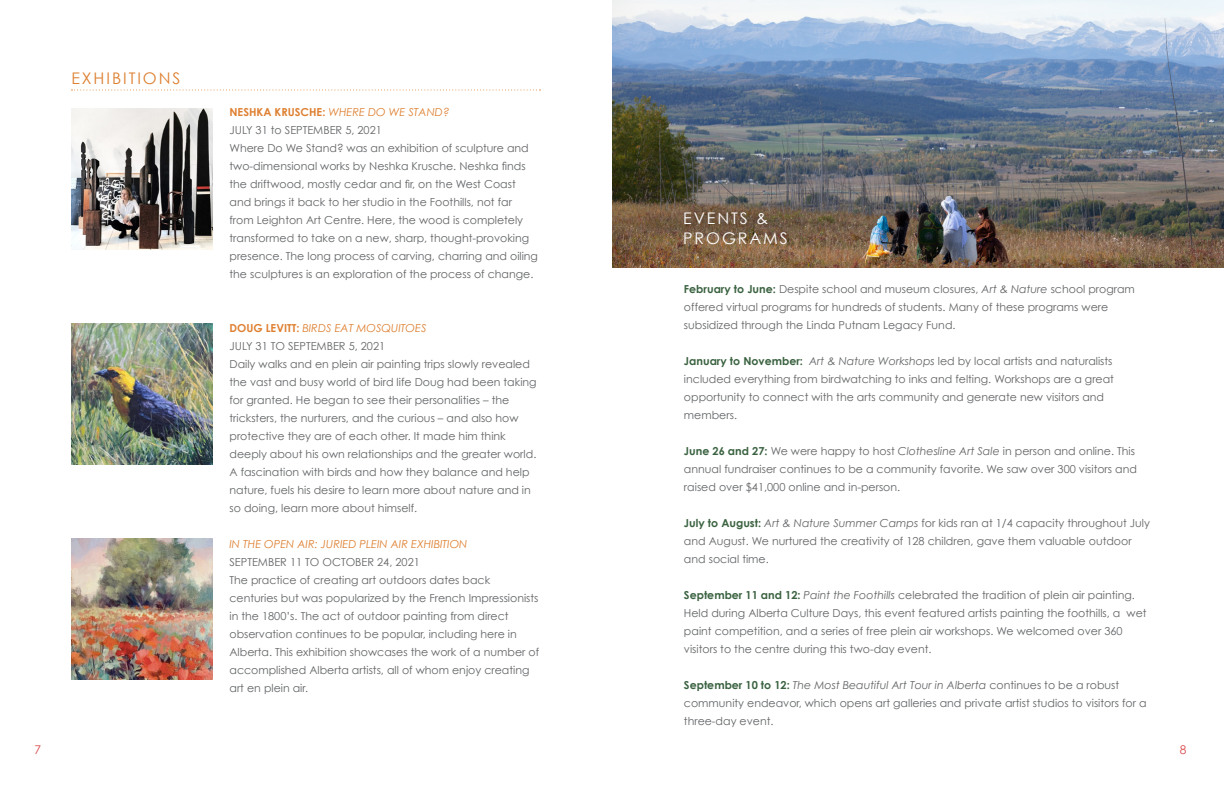
<style>
.page{position:relative;width:1224px;height:792px;background:#fff}
.page>*{position:absolute;margin:0;border:0;box-sizing:border-box;transform-origin:0 0}
.t1{font:16px/20px "Century Gothic";letter-spacing:.12em;color:#fff}
.t2{font:16px "Century Gothic";letter-spacing:.12em;color:#de8031}
.t3{font:12px "Century Gothic";color:#d9484a}
.t4{font:11px/18px "Century Gothic";color:#626466}
.t5{font:italic 11px "Century Gothic";color:#de8031}
.s1{font-weight:700;color:#de8031}
.s2{font-style:italic;color:#de8031}
.s3{font-weight:700;color:#3a6240}
.s4{font-style:italic}
</style>
<div class="page">
<svg style="left:72px;top:90px;width:469px;height:1px"></svg>
<img style="left:72px;top:108px;width:141px;height:141px">
<img style="left:72px;top:323px;width:141px;height:141px">
<img style="left:72px;top:538px;width:141px;height:141px">
<img style="left:612px;top:0;width:612px;height:268px">
<h1 class="t2" style="left:72px;top:67px;width:111px">EXHIBITIONS</h1>
<p class="t4" style="left:230px;top:103px;width:310px"><span class="s1">NESHKA KRUSCHE:</span> <span class="s2">WHERE DO WE STAND?<br></span>JULY 31 to SEPTEMBER 5, 2021<br>Where Do We Stand? was an exhibition of sculpture and two-dimensional works by Neshka Krusche. Neshka finds the driftwood, mostly cedar and fir, on the West Coast and brings it back to her studio in the Foothills, not far from Leighton Art Centre. Here, the wood is completely transformed to take on a new, sharp, thought-provoking presence. The long process of carving, charring and oiling the sculptures is an exploration of the process of change.</p>
<p class="t4" style="left:230px;top:319px;width:309px"><span class="s1">DOUG LEVITT:</span> <span class="s2">BIRDS EAT MOSQUITOES<br></span>JULY 31 TO SEPTEMBER 5, 2021<br>Daily walks and en plein air painting trips slowly revealed the vast and busy world of bird life Doug had been taking for granted. He began to see their personalities – the tricksters, the nurturers, and the curious – and also how protective they are of each other. It made him think deeply about his own relationships and the greater world.<br>A fascination with birds and how they balance and help nature, fuels his desire to learn more about nature and in so doing, learn more about himself.</p>
<p class="t5" style="left:230px;top:537px;width:239px">IN THE OPEN AIR: JURIED PLEIN AIR EXHIBITION</p>
<p class="t4" style="left:230px;top:553px;width:311px">SEPTEMBER 11 TO OCTOBER 24, 2021<br>The practice of creating art outdoors dates back centuries but was popularized by the French Impressionists in the 1800’s. The act of outdoor painting from direct observation continues to be popular, including here in Alberta. This exhibition showcases the work of a number of accomplished Alberta artists, all of whom enjoy creating art en plein air.</p>
<h1 class="t1" style="left:683px;top:208px;width:106px">EVENTS &amp;<br>PROGRAMS</h1>
<p class="t4" style="left:684px;top:280px;width:452px"><span class="s3">February to June:</span> Despite school and museum closures, <span class="s4">Art &amp; Nature</span> school program offered virtual programs for hundreds of students. Many of these programs were subsidized through the Linda Putnam Legacy Fund.</p>
<p class="t4" style="left:684px;top:352px;width:432px"><span class="s3">January to November:</span> <span class="s4">Art &amp; Nature Workshops</span> led by local artists and naturalists included everything from birdwatching to inks and felting. Workshops are a great opportunity to connect with the arts community and generate new visitors and members.</p>
<p class="t4" style="left:684px;top:442px;width:455px"><span class="s3">June 26 and 27:</span> We were happy to host <span class="s4">Clothesline Art Sale</span> in person and online. This annual fundraiser continues to be a community favorite. We saw over 300 visitors and raised over $41,000 online and in-person.</p>
<p class="t4" style="left:684px;top:514px;width:467px"><span class="s3">July to August:</span> <span class="s4">Art &amp; Nature Summer Camps</span> for kids ran at 1/4 capacity throughout July and August. We nurtured the creativity of 128 children, gave them valuable outdoor and social time.</p>
<p class="t4" style="left:684px;top:586px;width:464px"><span class="s3">September 11 and 12:</span> <span class="s4">Paint the Foothills</span> celebrated the tradition of plein air painting.<br>Held during Alberta Culture Days, this event featured artists painting the foothills, a wet paint competition, and a series of free plein air workshops. We welcomed over 360 visitors to the centre during this two-day event.</p>
<p class="t4" style="left:684px;top:676px;width:464px"><span class="s3">September 10 to 12:</span> <span class="s4">The Most Beautiful Art Tour in Alberta</span> continues to be a robust community endeavor, which opens art galleries and private artist studios to visitors for a three-day event.</p>
<p class="t3" style="left:34px;top:741px;width:8px">7</p>
<p class="t3" style="left:1180px;top:741px;width:8px">8</p>
</div>
